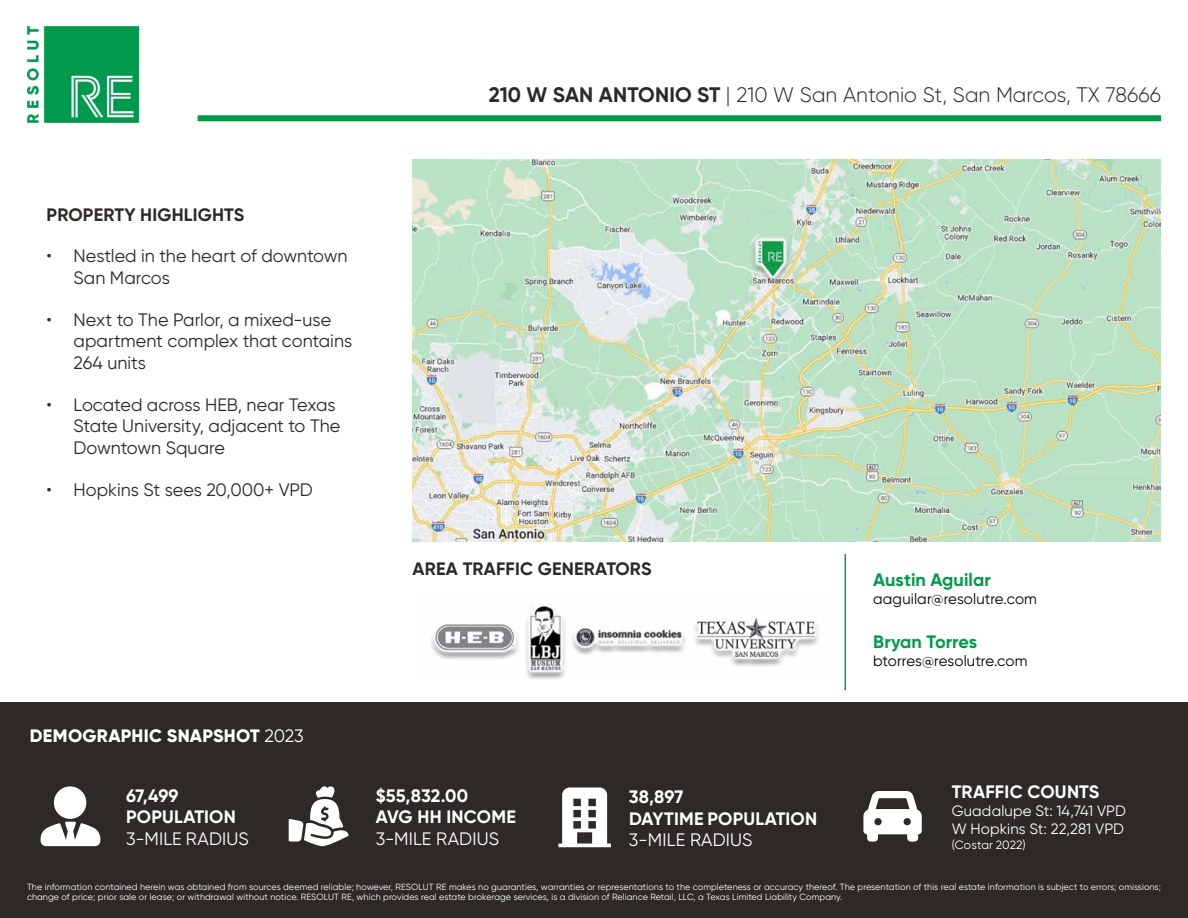
<style>
.page{position:relative;width:1188px;height:918px;background:#fff}
.page>*{position:absolute;margin:0;border:0;box-sizing:border-box;transform-origin:0 0}
.t1{font:300 21px "Gilroy";color:#2c2926}
.t2{font:18px/21.6px "Gilroy";color:#2c2926}
.t3{font:700 18px/21.6px "Gilroy";letter-spacing:.01em;color:#fff}
.t4{font:700 18px "Gilroy";letter-spacing:.01em;color:#2c2926}
.t5{font:18px "Gilroy";letter-spacing:.01em;color:#fff}
.t6{font:700 18px "Gilroy";color:#019a49}
.t7{font:800 18px "Gilroy";letter-spacing:.015em;color:#fff}
.t8{font:15px "Gilroy";letter-spacing:.005em;color:#000}
.t9{font:15px/18px "Gilroy";letter-spacing:.01em;color:#fff}
.t10{font:12px "Gilroy";letter-spacing:.01em;color:#fff}
.t11{font:9px/10.5px "Gilroy";letter-spacing:.01em;color:#fff}
.s1{font-weight:700}
.s2{font-weight:400}
</style>
<div class="page">
<img style="left:413px;top:160px;width:748px;height:382px">
<img style="left:431px;top:606px;width:388px;height:73px">
<hr style="left:845px;top:554px;width:1px;height:136px;background:#019a49">
<div style="left:0;top:702px;width:1188px;height:216px;background:#2c2926"></div>
<img style="left:27px;top:27px;width:112px;height:95px">
<div style="left:54px;top:786px;width:32px;height:33px;background:#fff;border-radius:50%"></div>
<svg style="left:41px;top:822px;width:59px;height:24px"></svg>
<svg style="left:289px;top:786px;width:59px;height:60px"></svg>
<svg style="left:863px;top:791px;width:59px;height:51px"></svg>
<svg style="left:558px;top:787px;width:53px;height:60px"></svg>
<div style="left:198px;top:115px;width:963px;height:6px;background:#019a49"></div>
<h1 class="t1" style="left:489px;top:82px;width:674px"><span class="s1">210 W SAN ANTONIO ST</span> | 210 W San Antonio St, San Marcos, TX 78666</h1>
<h2 class="t4" style="left:47px;top:203px;width:199px">PROPERTY HIGHLIGHTS</h2>
<h2 class="t2" style="left:74px;top:245px;width:276px;text-indent:-27px">• Nestled in the heart of downtown<br>San Marcos</h2>
<h2 class="t2" style="left:74px;top:308px;width:280px;text-indent:-27px">• Next to The Parlor, a mixed-use apartment complex that contains<br>264 units</h2>
<h2 class="t2" style="left:74px;top:394px;width:268px;text-indent:-27px">• Located across HEB, near Texas<br>State University, adjacent to The<br>Downtown Square</h2>
<h2 class="t2" style="left:47px;top:479px;width:268px">• Hopkins St sees 20,000+ VPD</h2>
<h2 class="t4" style="left:413px;top:558px;width:240px">AREA TRAFFIC GENERATORS</h2>
<h2 class="t7" style="left:30px;top:724px;width:275px">DEMOGRAPHIC SNAPSHOT <span class="s2">2023</span></h2>
<h2 class="t3" style="left:126px;top:785px;width:111px">67,499<br>POPULATION</h2>
<h2 class="t5" style="left:126px;top:828px;width:124px">3-MILE RADIUS</h2>
<h2 class="t3" style="left:376px;top:785px;width:142px">$55,832.00<br>AVG HH INCOME</h2>
<h2 class="t5" style="left:376px;top:828px;width:125px">3-MILE RADIUS</h2>
<h2 class="t3" style="left:629px;top:786px;width:190px">38,897<br>DAYTIME POPULATION</h2>
<h2 class="t5" style="left:629px;top:829px;width:125px">3-MILE RADIUS</h2>
<h2 class="t6" style="left:873px;top:568px;width:119px">Austin Aguilar</h2>
<h3 class="t8" style="left:873px;top:589px;width:165px">aaguilar@resolutre.com</h3>
<h2 class="t6" style="left:873px;top:630px;width:105px">Bryan Torres</h2>
<h3 class="t8" style="left:873px;top:651px;width:156px">btorres@resolutre.com</h3>
<h2 class="t3" style="left:952px;top:781px;width:149px">TRAFFIC COUNTS</h2>
<h3 class="t9" style="left:952px;top:802px;width:176px">Guadalupe St: 14,741 VPD<br>W Hopkins St: 22,281 VPD</h3>
<h3 class="t10" style="left:952px;top:837px;width:76px">(Costar 2022)</h3>
<p class="t11" style="left:27px;top:881px;width:1135px">The information contained herein was obtained from sources deemed reliable; however, RESOLUT RE makes no guaranties, warranties or representations to the completeness or accuracy thereof. The presentation of this real estate information is subject to errors; omissions; change of price; prior sale or lease; or withdrawal without notice. RESOLUT RE, which provides real estate brokerage services, is a division of Reliance Retail, LLC, a Texas Limited Liability Company.</p>
</div>
